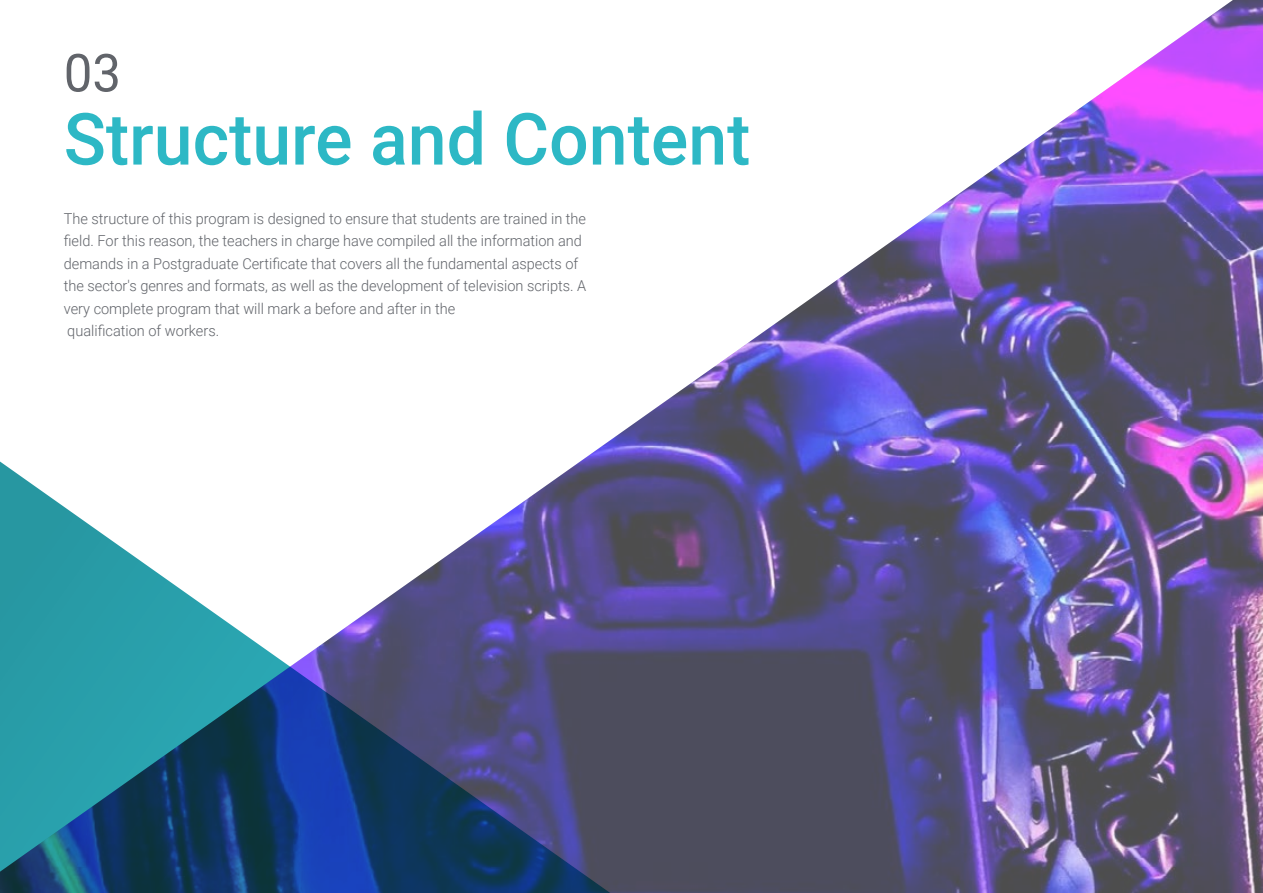
<style>
.page{position:relative;width:1263px;height:893px;background:#fff}
.page>*{position:absolute;margin:0;border:0;box-sizing:border-box;transform-origin:0 0}
.t1{font:500 72px "Roboto";color:#2db8c5}
.t2{font:52.5px "Roboto";color:#61646a}
.t3{font:300 15px/22.5px "Roboto";color:#61646a}
</style>
<div class="page">
<img style="left:602px;top:0;width:661px;height:893px">
<svg style="left:0;top:446px;width:640px;height:447px"></svg>
<h2 class="t2" style="left:64px;top:36px;width:59px">03</h2>
<h1 class="t1" style="left:64px;top:89px;width:688px">Structure and Content</h1>
<p class="t3" style="left:64px;top:207px;width:524px">The structure of this program is designed to ensure that students are trained in the field. For this reason, the teachers in charge have compiled all the information and demands in a Postgraduate Certificate that covers all the fundamental aspects of the sector's genres and formats, as well as the development of television scripts. A very complete program that will mark a before and after in the<br>qualification of workers.</p>
</div>
